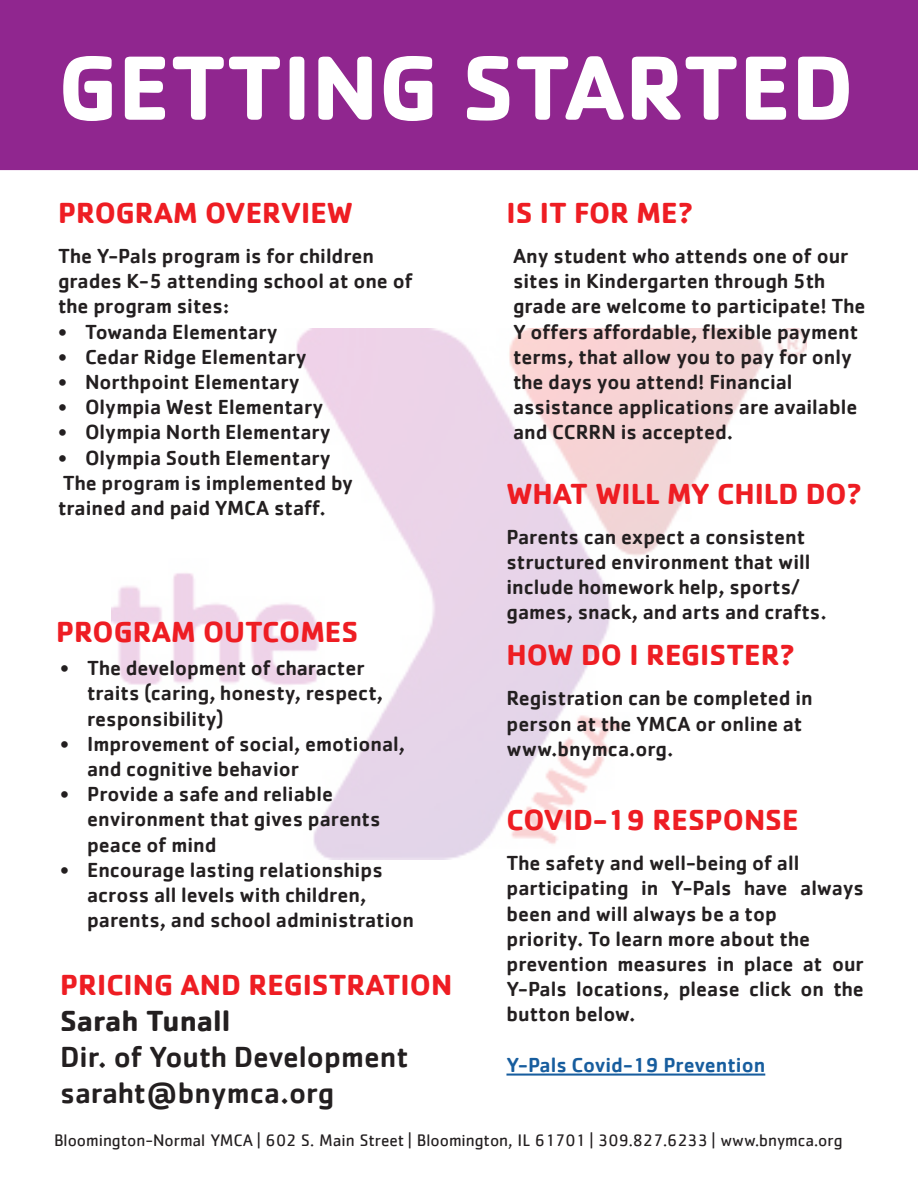
<style>
.page{position:relative;width:918px;height:1188px;background:#fff}
.page>*{position:absolute;margin:0;border:0;box-sizing:border-box;transform-origin:0 0}
.t1{font:700 94.5px "Cachet";color:#fff}
.t2{font:700 30px "Cachet";color:#ee1d23}
.t3{font:500 30px "Cachet";color:#231f20}
.t4{font:700 30px "Cachet";color:#231f20}
.t5{font:500 21px/25.2px "Cachet";color:#231f20}
.t6{font:500 21px "Cachet";color:#175d9e}
.t7{font:17.25px "Cachet";color:#231f20}
</style>
<div class="page">
<div style="left:1px;top:1px;width:916px;height:168px;background:#90268f"></div>
<div style="left:0;top:0;width:918px;height:170px;border:2px solid #90268f"></div>
<img style="left:111px;top:328px;width:696px;height:532px">
<hr style="left:506px;top:1074px;width:259px;height:2px;background:#175d9e">
<p class="t1" style="left:58px;top:27px;width:798px">GETTING STARTED</p>
<p class="t2" style="left:58px;top:194px;width:297px">PROGRAM OVERVIEW</p>
<p class="t5" style="left:58px;top:243px;width:356px">The Y-Pals program is for children grades K-5 attending school at one of the program sites:</p>
<p class="t5" style="left:58px;top:318px;width:221px">• Towanda Elementary</p>
<p class="t5" style="left:58px;top:344px;width:250px">• Cedar Ridge Elementary</p>
<p class="t5" style="left:58px;top:369px;width:243px">• Northpoint Elementary</p>
<p class="t5" style="left:58px;top:394px;width:267px">• Olympia West Elementary</p>
<p class="t5" style="left:58px;top:419px;width:274px">• Olympia North Elementary</p>
<p class="t5" style="left:58px;top:444px;width:274px">• Olympia South Elementary</p>
<p class="t5" style="left:58px;top:470px;width:297px">The program is implemented by trained and paid YMCA staff.</p>
<p class="t2" style="left:56px;top:612px;width:304px">PROGRAM OUTCOMES</p>
<p class="t2" style="left:506px;top:194px;width:188px">IS IT FOR ME?</p>
<p class="t5" style="left:513px;top:243px;width:354px">Any student who attends one of our sites in Kindergarten through 5th grade are welcome to participate! The Y offers affordable, flexible payment terms, that allow you to pay for only the days you attend! Financial</p>
<p class="t5" style="left:513px;top:394px;width:346px">assistance applications are available and CCRRN is accepted.</p>
<p class="t2" style="left:506px;top:475px;width:357px">WHAT WILL MY CHILD DO?</p>
<p class="t5" style="left:506px;top:524px;width:306px">Parents can expect a consistent structured environment that will</p>
<p class="t5" style="left:506px;top:574px;width:322px">include homework help, sports/ games, snack, and arts and crafts.</p>
<p class="t2" style="left:506px;top:636px;width:290px">HOW DO I REGISTER?</p>
<p class="t5" style="left:506px;top:685px;width:308px">Registration can be completed in</p>
<p class="t5" style="left:506px;top:710px;width:298px">person at the YMCA or online at</p>
<p class="t5" style="left:506px;top:736px;width:169px">www.bnymca.org.</p>
<p class="t5" style="left:87px;top:655px;width:298px;text-indent:-27px">• The development of character traits (caring, honesty, respect, responsibility)</p>
<p class="t5" style="left:87px;top:731px;width:320px;text-indent:-27px">• Improvement of social, emotional, and cognitive behavior</p>
<p class="t5" style="left:87px;top:781px;width:295px;text-indent:-27px">• Provide a safe and reliable environment that gives parents peace of mind</p>
<p class="t5" style="left:87px;top:857px;width:329px;text-indent:-27px">• Encourage lasting relationships across all levels with children, parents, and school administration</p>
<p class="t2" style="left:506px;top:801px;width:294px">COVID-19 RESPONSE</p>
<p class="t5" style="left:506px;top:850px;width:294px">The safety and well-being of all</p>
<p class="t5" style="left:506px;top:875px;width:359px">participating in Y-Pals have always been and will always be a top</p>
<p class="t5" style="left:506px;top:926px;width:305px">priority. To learn more about the</p>
<p class="t5" style="left:506px;top:951px;width:359px;text-align:justify">prevention measures in place at our Y-Pals locations, please click on the button below.</p>
<p class="t6" style="left:506px;top:1052px;width:260px">Y-Pals Covid-19 Prevention</p>
<p class="t2" style="left:60px;top:966px;width:394px">PRICING AND REGISTRATION</p>
<p class="t4" style="left:60px;top:1002px;width:172px">Sarah Tunall</p>
<p class="t3" style="left:60px;top:1039px;width:350px">Dir. of Youth Development</p>
<p class="t3" style="left:60px;top:1075px;width:276px">saraht@bnymca.org</p>
<p class="t7" style="left:54px;top:1130px;width:790px">Bloomington-Normal YMCA | 602 S. Main Street | Bloomington, IL 61701 | 309.827.6233 | www.bnymca.org</p>
</div>
